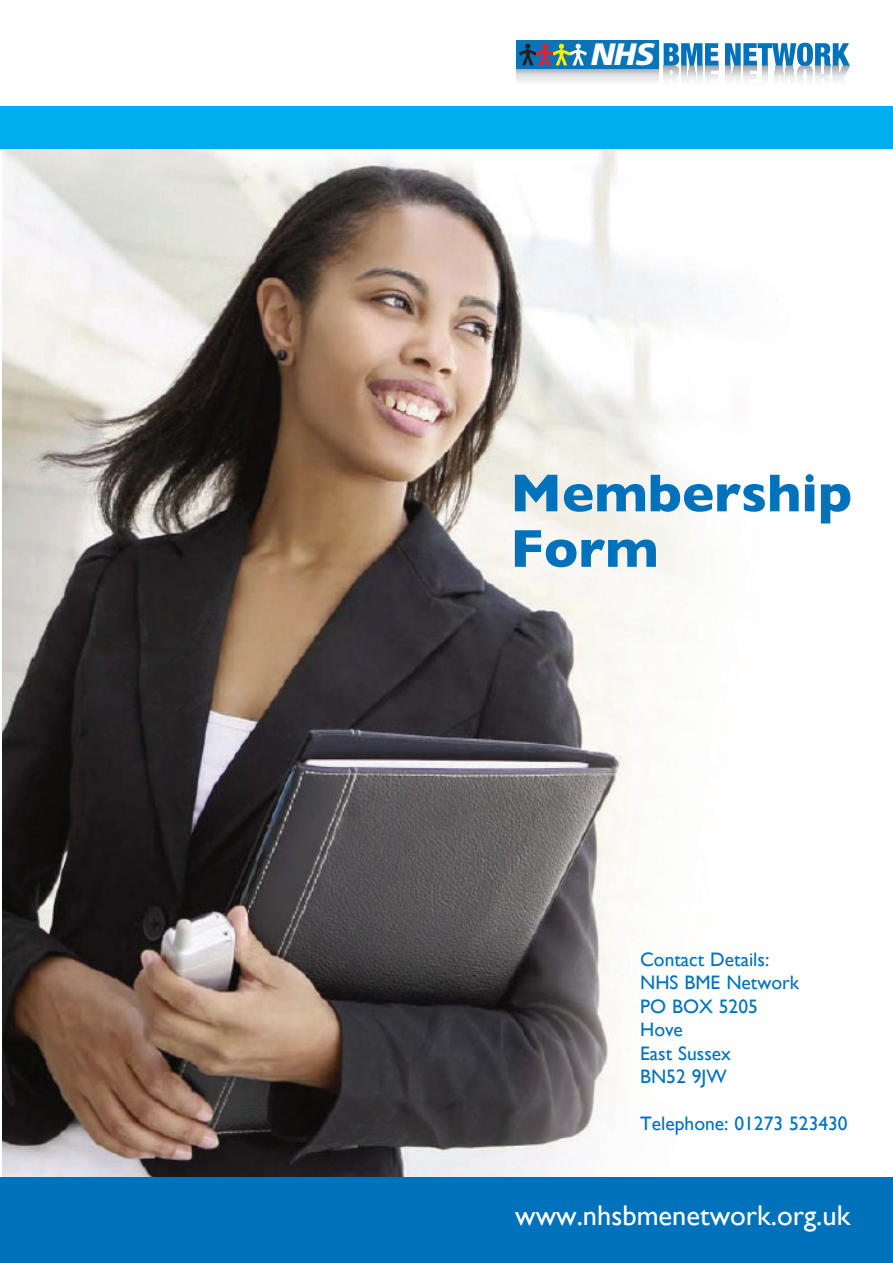
<style>
.page{position:relative;width:893px;height:1263px;background:#fff}
.page>*{position:absolute;margin:0;border:0;box-sizing:border-box;transform-origin:0 0}
.t1{font:700 54px "Gill Sans";color:#0072bc}
.t2{font:italic 900 30.9px "Frutiger";color:#fff}
.t3{font:28.5px "Gill Sans";color:#fff}
.t4{font:19.5px "Gill Sans";color:#0072bc}
</style>
<div class="page">
<hr style="left:516px;top:83px;width:142px;height:1px;background:#f9f9f9">
<hr style="left:516px;top:82px;width:142px;height:1px;background:#f5f5f6">
<hr style="left:516px;top:81px;width:142px;height:1px;background:#f2f3f4">
<hr style="left:516px;top:80px;width:142px;height:1px;background:#f0f0f1">
<hr style="left:516px;top:79px;width:142px;height:1px;background:#ededee">
<hr style="left:516px;top:78px;width:142px;height:1px;background:#e9eaeb">
<hr style="left:516px;top:77px;width:142px;height:1px;background:#e6e7e9">
<hr style="left:516px;top:76px;width:142px;height:1px;background:#e2e3e5">
<hr style="left:516px;top:75px;width:142px;height:1px;background:#e0e1e3">
<hr style="left:516px;top:74px;width:142px;height:1px;background:#d8d9db">
<hr style="left:516px;top:73px;width:142px;height:1px;background:#d0d1d3">
<hr style="left:516px;top:72px;width:142px;height:1px;background:#c7c8ca">
<hr style="left:516px;top:71px;width:142px;height:1px;background:#bebfc1">
<hr style="left:516px;top:70px;width:142px;height:1px;background:#b5b6b9">
<hr style="left:516px;top:69px;width:142px;height:1px;background:#abacb0">
<hr style="left:516px;top:68px;width:142px;height:1px;background:#a2a3a7">
<div style="left:516px;top:40px;width:142px;height:28px;background:#0a74b6"></div>
<svg style="left:519px;top:44px;width:68px;height:21px"></svg>
<svg style="left:664px;top:43px;width:54px;height:38px"></svg>
<svg style="left:725px;top:43px;width:125px;height:38px"></svg>
<img style="left:3px;top:149px;width:887px;height:1029px">
<div style="left:0;top:106px;width:893px;height:43px;background:#00aeef"></div>
<div style="left:0;top:1178px;width:893px;height:85px;background:#0072bc"></div>
<p class="t2" style="left:591px;top:36px;width:65px">NHS</p>
<p class="t1" style="left:510px;top:461px;width:343px">Membership</p>
<p class="t1" style="left:510px;top:517px;width:150px">Form</p>
<p class="t4" style="left:640px;top:948px;width:131px">Contact Details:</p>
<p class="t4" style="left:640px;top:971px;width:161px">NHS BME Network</p>
<p class="t4" style="left:640px;top:995px;width:119px">PO BOX 5205</p>
<p class="t4" style="left:640px;top:1018px;width:44px">Hove</p>
<p class="t4" style="left:640px;top:1041px;width:92px">East Sussex</p>
<p class="t4" style="left:640px;top:1065px;width:88px">BN52 9JW</p>
<p class="t4" style="left:640px;top:1112px;width:209px">Telephone: 01273 523430</p>
<p class="t3" style="left:515px;top:1198px;width:337px">www.nhsbmenetwork.org.uk</p>
</div>
